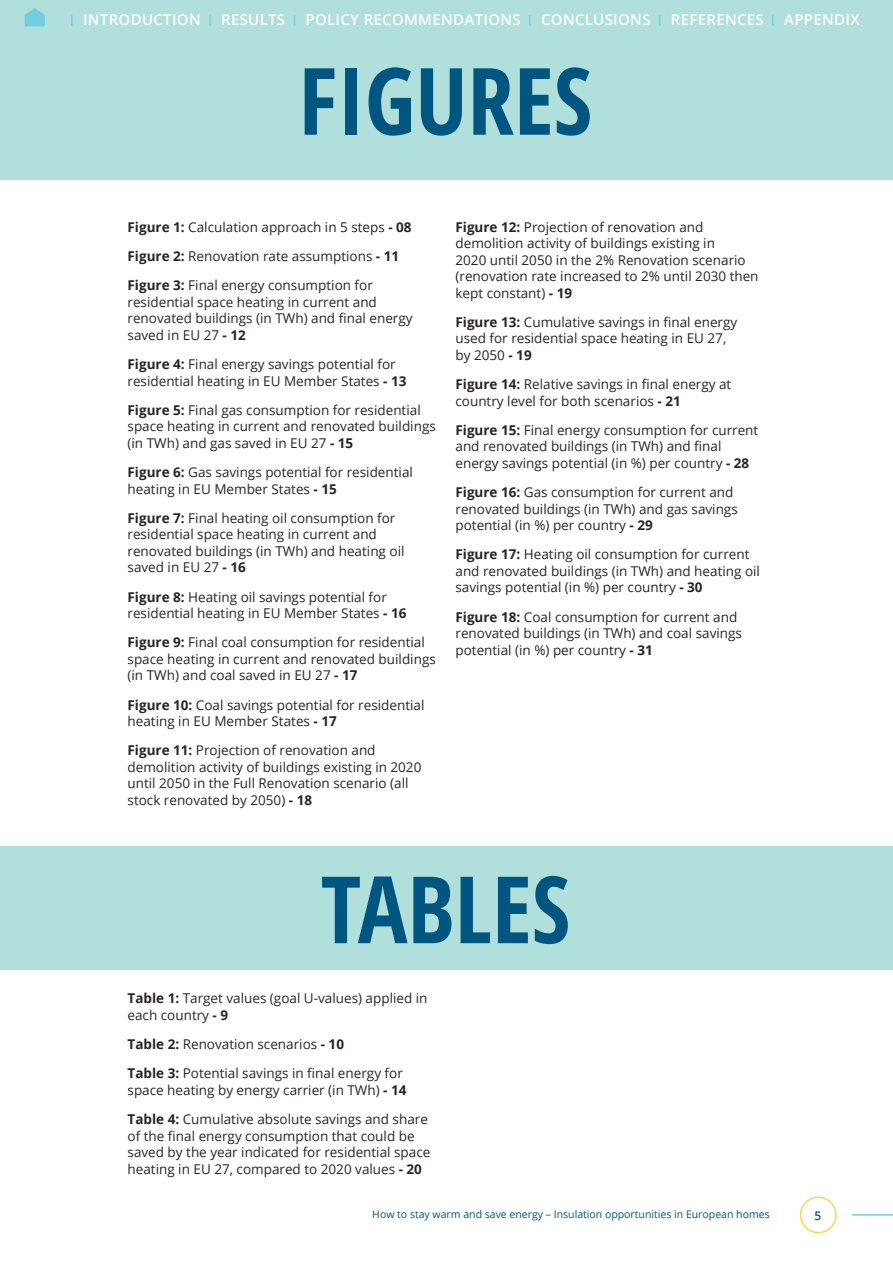
<style>
.page{position:relative;width:893px;height:1263px;background:#fff}
.page>*{position:absolute;margin:0;border:0;box-sizing:border-box;transform-origin:0 0}
.t1{font:700 condensed 93px "Open Sans";color:#005581}
.t2{font:600 15px "Open Sans";letter-spacing:.02em;color:#fff}
.t3{font:13.5px/16.5px "Open Sans";color:#292424}
.t4{font:600 12px "Open Sans";color:#005581}
.t5{font:10.5px "Open Sans";color:#005581}
.s1{font-family:"Chalkboard SE";font-weight:300;color:#74cee2}
.s2{font-weight:700}
</style>
<div class="page">
<hr style="left:852px;top:1214px;width:41px;height:1px;background:#74cee2">
<div style="left:800px;top:1196px;width:37px;height:37px;border:2px solid #ffd64f;border-radius:50%"></div>
<div style="left:0;top:0;width:893px;height:180px;background:#b0dfdc"></div>
<div style="left:0;top:846px;width:893px;height:123px;background:#b0dfdc"></div>
<svg style="left:25px;top:8px;width:20px;height:18px"></svg>
<p class="t2" style="left:67px;top:10px;width:794px"><span class="s1">︱</span> INTRODUCTION <span class="s1">︱</span> RESULTS <span class="s1">︱</span> POLICY RECOMMENDATIONS <span class="s1">︱</span> CONCLUSIONS <span class="s1">︱</span> REFERENCES <span class="s1">︱</span> APPENDIX</p>
<h1 class="t1" style="left:299px;top:36px;width:295px">FIGURES</h1>
<p class="t3" style="left:128px;top:212px;width:286px;line-height:29.2px"><span class="s2">Figure 1:</span> Calculation approach in 5 steps <span class="s2">- 08<br>Figure 2:</span> Renovation rate assumptions <span class="s2">- 11<br>Figure 3:</span> Final energy consumption for</p>
<p class="t3" style="left:128px;top:293px;width:287px">residential space heating in current and renovated buildings (in TWh) and final energy saved in EU 27 <span class="s2">- 12</span></p>
<p class="t3" style="left:128px;top:355px;width:280px"><span class="s2">Figure 4:</span> Final energy savings potential for residential heating in EU Member States <span class="s2">- 13</span></p>
<p class="t3" style="left:128px;top:401px;width:310px"><span class="s2">Figure 5:</span> Final gas consumption for residential space heating in current and renovated buildings (in TWh) and gas saved in EU 27 <span class="s2">- 15</span></p>
<p class="t3" style="left:128px;top:463px;width:287px"><span class="s2">Figure 6:</span> Gas savings potential for residential heating in EU Member States <span class="s2">- 15</span></p>
<p class="t3" style="left:128px;top:509px;width:278px"><span class="s2">Figure 7:</span> Final heating oil consumption for residential space heating in current and renovated buildings (in TWh) and heating oil saved in EU 27 <span class="s2">- 16</span></p>
<p class="t3" style="left:128px;top:588px;width:280px"><span class="s2">Figure 8:</span> Heating oil savings potential for residential heating in EU Member States <span class="s2">- 16</span></p>
<p class="t3" style="left:128px;top:634px;width:310px"><span class="s2">Figure 9:</span> Final coal consumption for residential space heating in current and renovated buildings (in TWh) and coal saved in EU 27 <span class="s2">- 17</span></p>
<p class="t3" style="left:128px;top:696px;width:298px"><span class="s2">Figure 10:</span> Coal savings potential for residential heating in EU Member States <span class="s2">- 17</span></p>
<p class="t3" style="left:128px;top:742px;width:295px"><span class="s2">Figure 11:</span> Projection of renovation and demolition activity of buildings existing in 2020 until 2050 in the Full Renovation scenario (all stock renovated by 2050) <span class="s2">- 18</span></p>
<p class="t3" style="left:455px;top:218px;width:305px"><span class="s2">Figure 12:</span> Projection of renovation and demolition activity of buildings existing in<br>2020 until 2050 in the 2% Renovation scenario (renovation rate increased to 2% until 2030 then kept constant) <span class="s2">- 19</span></p>
<p class="t3" style="left:455px;top:313px;width:283px"><span class="s2">Figure 13:</span> Cumulative savings in final energy used for residential space heating in EU 27, by 2050 <span class="s2">- 19</span></p>
<p class="t3" style="left:455px;top:376px;width:277px"><span class="s2">Figure 14:</span> Relative savings in final energy at country level for both scenarios <span class="s2">- 21</span></p>
<p class="t3" style="left:455px;top:421px;width:304px"><span class="s2">Figure 15:</span> Final energy consumption for current and renovated buildings (in TWh) and final energy savings potential (in %) per country <span class="s2">- 28</span></p>
<p class="t3" style="left:455px;top:484px;width:284px"><span class="s2">Figure 16:</span> Gas consumption for current and renovated buildings (in TWh) and gas savings potential (in %) per country <span class="s2">- 29</span></p>
<p class="t3" style="left:455px;top:546px;width:306px"><span class="s2">Figure 17:</span> Heating oil consumption for current and renovated buildings (in TWh) and heating oil savings potential (in %) per country <span class="s2">- 30</span></p>
<p class="t3" style="left:455px;top:608px;width:288px"><span class="s2">Figure 18:</span> Coal consumption for current and renovated buildings (in TWh) and coal savings potential (in %) per country <span class="s2">- 31</span></p>
<h1 class="t1" style="left:321px;top:844px;width:251px">TABLES</h1>
<p class="t3" style="left:128px;top:990px;width:301px"><span class="s2">Table 1:</span> Target values (goal U-values) applied in each country <span class="s2">- 9</span></p>
<p class="t3" style="left:128px;top:1029px;width:277px;line-height:29.2px"><span class="s2">Table 2:</span> Renovation scenarios <span class="s2">- 10<br>Table 3:</span> Potential savings in final energy for</p>
<p class="t3" style="left:128px;top:1075px;width:302px;line-height:29.2px">space heating by energy carrier (in TWh) <span class="s2">- 14<br>Table 4:</span> Cumulative absolute savings and share</p>
<p class="t3" style="left:128px;top:1127px;width:304px">of the final energy consumption that could be saved by the year indicated for residential space heating in EU 27, compared to 2020 values <span class="s2">- 20</span></p>
<p class="t5" style="left:372px;top:1207px;width:399px">How to stay warm and save energy – Insulation opportunities in European homes</p>
<p class="t4" style="left:815px;top:1207px;width:8px">5</p>
</div>
